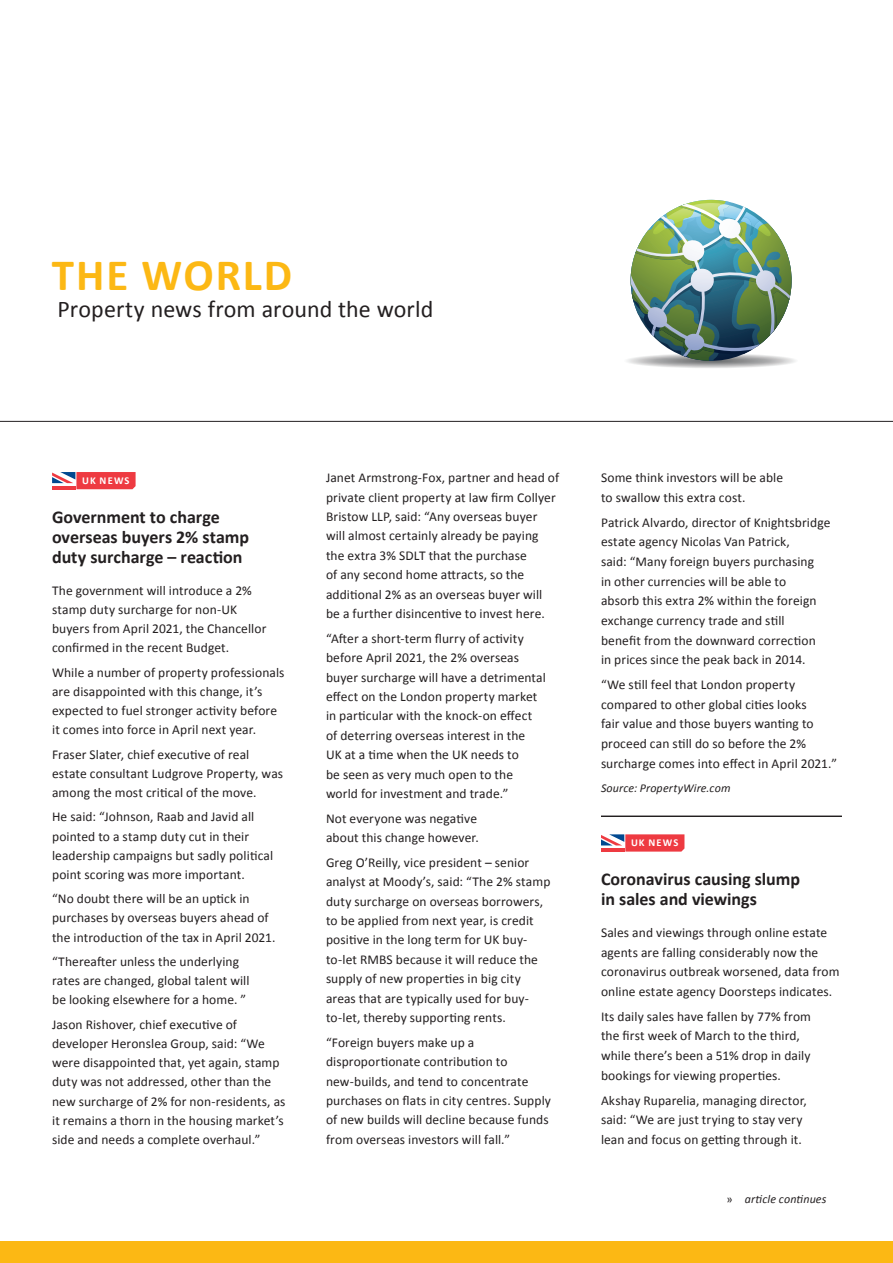
<style>
.page{position:relative;width:893px;height:1263px;background:#fff}
.page>*{position:absolute;margin:0;border:0;box-sizing:border-box;transform-origin:0 0}
.Head_A_Yellow{font:700 45px "Calibri";letter-spacing:.045em;color:#fcb814}
.Head_A_Yellow__2{font:24px "Calibri";letter-spacing:.005em;color:#231f20}
.Head_C_multiple_line{font:700 18px/20px "Calibri";color:#231f20}
.Text_tighter{font:13.5px/19.5px "Calibri";letter-spacing:.005em;color:#231f20}
.News_credit_line{font:italic 12px "Calibri";letter-spacing:.01em;color:#231f20}
.Text_tighter-2{font:700 10.5px "Calibri";letter-spacing:.105em;color:#fff}
.s1{font-style:normal}
</style>
<div class="page">
<div style="left:0;top:1242px;width:893px;height:21px;background:#fcb814"></div>
<hr style="left:0;top:421px;width:893px;height:1px;background:#231f20">
<div style="left:630px;top:354px;width:162px;height:14px;background:#e1e1e1;border-radius:50%"></div>
<div style="left:636px;top:355px;width:150px;height:12px;background:#d9d8da;border-radius:50%"></div>
<div style="left:638px;top:355px;width:146px;height:12px;background:#cacaca;border-radius:50%"></div>
<div style="left:643px;top:356px;width:136px;height:10px;background:#c6c5c5;border-radius:50%"></div>
<div style="left:645px;top:356px;width:132px;height:10px;background:#b8b7b9;border-radius:50%"></div>
<div style="left:646px;top:356px;width:130px;height:9px;background:#b0b0b1;border-radius:50%"></div>
<div style="left:654px;top:357px;width:115px;height:8px;background:#a3a4a5;border-radius:50%"></div>
<div style="left:664px;top:358px;width:94px;height:6px;background:#9d9ea0;border-radius:50%"></div>
<div style="left:667px;top:358px;width:88px;height:6px;background:#919193;border-radius:50%"></div>
<div style="left:668px;top:358px;width:86px;height:5px;background:#898a8b;border-radius:50%"></div>
<hr style="left:683px;top:359px;width:56px;height:4px;background:#85888a;border-radius:50%">
<hr style="left:684px;top:359px;width:54px;height:4px;background:#7c7f80;border-radius:50%">
<img style="left:629px;top:200px;width:164px;height:162px">
<svg style="left:52px;top:472px;width:84px;height:17px"></svg>
<hr style="left:601px;top:816px;width:241px;height:1px;background:#231f20">
<svg style="left:601px;top:834px;width:83px;height:18px"></svg>
<p class="Head_A_Yellow" style="left:52px;top:247px;width:242px">THE WORLD</p>
<p class="Head_A_Yellow__2" style="left:58px;top:294px;width:377px">Property news from around the world</p>
<p class="Text_tighter-2" style="left:82px;top:474px;width:49px">UK NEWS</p>
<p class="Head_C_multiple_line" style="left:52px;top:506px;width:198px">Government to charge overseas buyers 2% stamp duty surcharge – reaction</p>
<p class="Text_tighter" style="left:52px;top:580px;width:216px">The government will introduce a 2% stamp duty surcharge for non-UK buyers from April 2021, the Chancellor confirmed in the recent Budget.</p>
<p class="Text_tighter" style="left:52px;top:662px;width:234px">While a number of property professionals are disappointed with this change, it’s expected to fuel stronger activity before it comes into force in April next year.</p>
<p class="Text_tighter" style="left:52px;top:744px;width:233px">Fraser Slater, chief executive of real estate consultant Ludgrove Property, was among the most critical of the move.</p>
<p class="Text_tighter" style="left:52px;top:806px;width:223px">He said: “Johnson, Raab and Javid all pointed to a stamp duty cut in their leadership campaigns but sadly political point scoring was more important.</p>
<p class="Text_tighter" style="left:52px;top:888px;width:225px">“No doubt there will be an uptick in purchases by overseas buyers ahead of the introduction of the tax in April 2021.</p>
<p class="Text_tighter" style="left:52px;top:951px;width:199px">“Thereafter unless the underlying rates are changed, global talent will be looking elsewhere for a home. ”</p>
<p class="Text_tighter" style="left:52px;top:1014px;width:235px">Jason Rishover, chief executive of developer Heronslea Group, said: “We were disappointed that, yet again, stamp duty was not addressed, other than the new surcharge of 2% for non-residents, as it remains a thorn in the housing market’s side and needs a complete overhaul.”</p>
<p class="Text_tighter" style="left:326px;top:467px;width:235px">Janet Armstrong-Fox, partner and head of private client property at law firm Collyer Bristow LLP, said: “Any overseas buyer will almost certainly already be paying the extra 3% SDLT that the purchase<br>of any second home attracts, so the additional 2% as an overseas buyer will be a further disincentive to invest here.</p>
<p class="Text_tighter" style="left:326px;top:628px;width:221px">“After a short-term flurry of activity before April 2021, the 2% overseas buyer surcharge will have a detrimental effect on the London property market in particular with the knock-on effect of deterring overseas interest in the<br>UK at a time when the UK needs to<br>be seen as very much open to the world for investment and trade.”</p>
<p class="Text_tighter" style="left:326px;top:808px;width:154px">Not everyone was negative about this change however.</p>
<p class="Text_tighter" style="left:326px;top:852px;width:226px">Greg O’Reilly, vice president – senior analyst at Moody’s, said: “The 2% stamp duty surcharge on overseas borrowers, to be applied from next year, is credit positive in the long term for UK buy&shy;to-let RMBS because it will reduce the supply of new properties in big city areas that are typically used for buy&shy;to-let, thereby supporting rents.</p>
<p class="Text_tighter" style="left:326px;top:1032px;width:227px">“Foreign buyers make up a disproportionate contribution to new-builds, and tend to concentrate purchases on flats in city centres. Supply of new builds will decline because funds from overseas investors will fall.”</p>
<p class="Text_tighter" style="left:601px;top:467px;width:184px">Some think investors will be able to swallow this extra cost.</p>
<p class="Text_tighter" style="left:601px;top:512px;width:231px">Patrick Alvardo, director of Knightsbridge estate agency Nicolas Van Patrick,<br>said: “Many foreign buyers purchasing<br>in other currencies will be able to<br>absorb this extra 2% within the foreign exchange currency trade and still<br>benefit from the downward correction<br>in prices since the peak back in 2014.</p>
<p class="Text_tighter" style="left:601px;top:674px;width:237px">“We still feel that London property compared to other global cities looks<br>fair value and those buyers wanting to proceed can still do so before the 2% surcharge comes into effect in April 2021.”</p>
<p class="News_credit_line" style="left:601px;top:780px;width:131px">Source: PropertyWire.com</p>
<p class="Text_tighter-2" style="left:631px;top:836px;width:49px">UK NEWS</p>
<p class="Head_C_multiple_line" style="left:601px;top:868px;width:201px">Coronavirus causing slump in sales and viewings</p>
<p class="Text_tighter" style="left:601px;top:922px;width:240px">Sales and viewings through online estate agents are falling considerably now the coronavirus outbreak worsened, data from online estate agency Doorsteps indicates.</p>
<p class="Text_tighter" style="left:601px;top:1006px;width:212px">Its daily sales have fallen by 77% from the first week of March to the third, while there’s been a 51% drop in daily bookings for viewing properties.</p>
<p class="Text_tighter" style="left:601px;top:1089px;width:208px">Akshay Ruparelia, managing director, said: “We are just trying to stay very lean and focus on getting through it.</p>
<p class="News_credit_line" style="left:727px;top:1191px;width:101px"><span class="s1">»</span> article continues</p>
</div>
